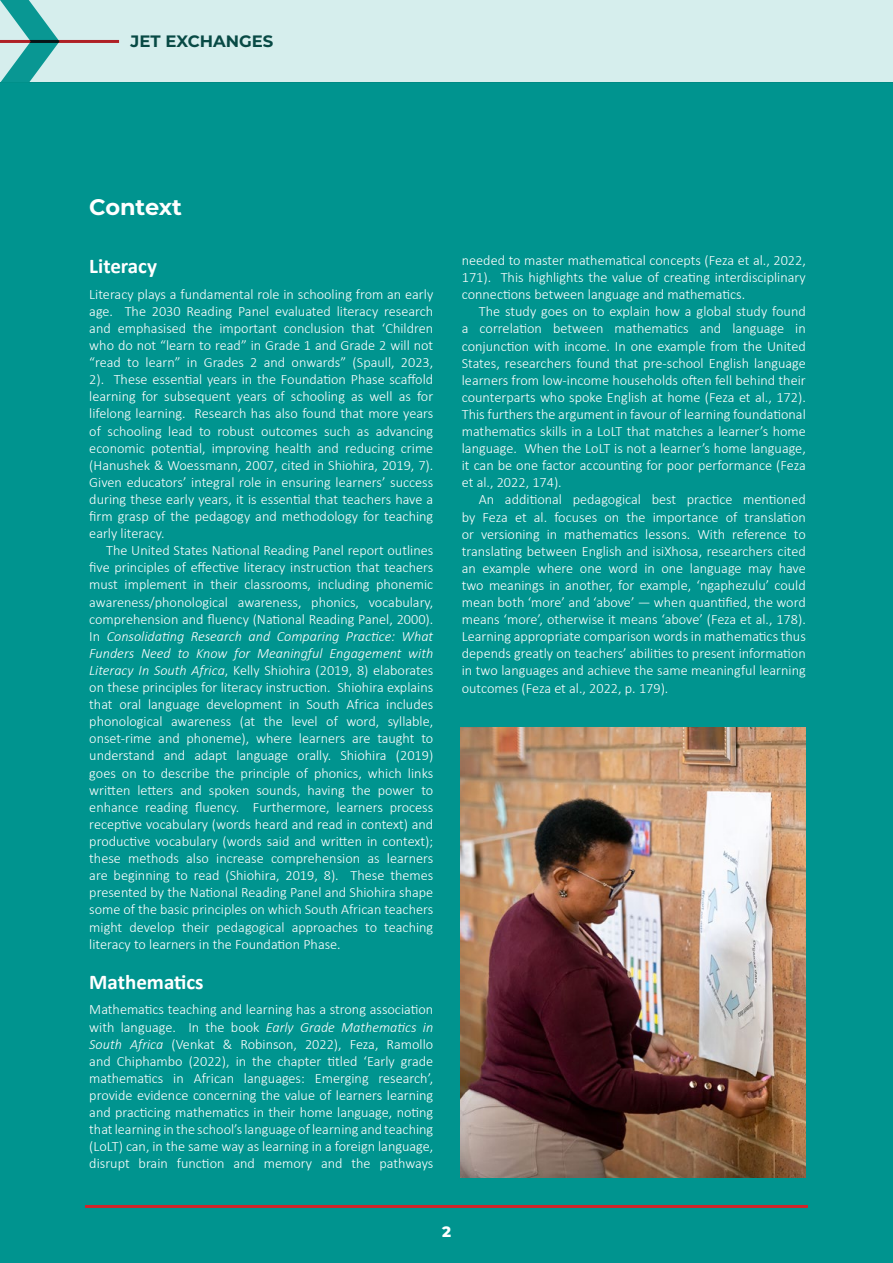
<style>
.page{position:relative;width:893px;height:1263px;background:#fff}
.page>*{position:absolute;margin:0;border:0;box-sizing:border-box;transform-origin:0 0}
.t1{font:700 22.5px "Montserrat";letter-spacing:-.01em;color:#fff}
.t2{font:700 21px "Calibri";color:#fff}
.t3{font:700 16.5px "Montserrat";color:#084a45}
.t4{font:800 15px "Montserrat";color:#fff}
.t5{font:300 14.25px/17.1px "Calibri";color:#fff;text-align:justify}
.s1{font-style:italic}
</style>
<div class="page">
<div style="left:0;top:0;width:893px;height:82px;background:#d6eeed"></div>
<div style="left:0;top:82px;width:893px;height:1181px;background:#00948f"></div>
<hr style="left:85px;top:1205px;width:723px;height:3px;background:#d12429">
<svg style="left:0;top:0;width:59px;height:83px"></svg>
<hr style="left:0;top:40px;width:119px;height:3px;background:#d12429">
<hr style="left:0;top:223px;width:1px;height:267px;background:#a3d8d7">
<img style="left:461px;top:727px;width:345px;height:451px">
<p class="t3" style="left:131px;top:30px;width:144px">JET EXCHANGES</p>
<h1 class="t1" style="left:89px;top:191px;width:94px">Context</h1>
<h2 class="t2" style="left:89px;top:253px;width:69px">Literacy</h2>
<p class="t5" style="left:89px;top:285px;width:345px">Literacy plays a fundamental role in schooling from an early age. The 2030 Reading Panel evaluated literacy research and emphasised the important conclusion that ‘Children who do not “learn to read” in Grade 1 and Grade 2 will not “read to learn” in Grades 2 and onwards” (Spaull, 2023, 2). These essential years in the Foundation Phase scaffold learning for subsequent years of schooling as well as for lifelong learning. Research has also found that more years of schooling lead to robust outcomes such as advancing economic potential, improving health and reducing crime (Hanushek &amp; Woessmann, 2007, cited in Shiohira, 2019, 7).<br>Given educators’ integral role in ensuring learners’ success during these early years, it is essential that teachers have a firm grasp of the pedagogy and methodology for teaching early literacy.</p>
<p class="t5" style="left:89px;top:542px;width:346px;text-indent:17px">The United States National Reading Panel report outlines five principles of effective literacy instruction that teachers must implement in their classrooms, including phonemic awareness/phonological awareness, phonics, vocabulary, comprehension and fluency (National Reading Panel, 2000).<br>In <span class="s1">Consolidating Research and Comparing Practice: What Funders Need to Know for Meaningful Engagement with Literacy In South Africa</span>, Kelly Shiohira (2019, 8) elaborates on these principles for literacy instruction. Shiohira explains that oral language development in South Africa includes phonological awareness (at the level of word, syllable, onset-rime and phoneme), where learners are taught to understand and adapt language orally. Shiohira (2019) goes on to describe the principle of phonics, which links written letters and spoken sounds, having the power to enhance reading fluency. Furthermore, learners process receptive vocabulary (words heard and read in context) and productive vocabulary (words said and written in context); these methods also increase comprehension as learners are beginning to read (Shiohira, 2019, 8). These themes presented by the National Reading Panel and Shiohira shape some of the basic principles on which South African teachers might develop their pedagogical approaches to teaching literacy to learners in the Foundation Phase.</p>
<h2 class="t2" style="left:89px;top:968px;width:116px">Mathematics</h2>
<p class="t5" style="left:89px;top:1001px;width:346px">Mathematics teaching and learning has a strong association with language. In the book <span class="s1">Early Grade Mathematics in South Africa</span> (Venkat &amp; Robinson, 2022), Feza, Ramollo and Chiphambo (2022), in the chapter titled ‘Early grade mathematics in African languages: Emerging research’, provide evidence concerning the value of learners learning and practicing mathematics in their home language, noting that learning in the school’s language of learning and teaching (LoLT) can, in the same way as learning in a foreign language, disrupt brain function and memory and the pathways</p>
<p class="t5" style="left:462px;top:252px;width:345px">needed to master mathematical concepts (Feza et al., 2022, 171). This highlights the value of creating interdisciplinary connections between language and mathematics.</p>
<p class="t5" style="left:462px;top:303px;width:345px;text-indent:17px">The study goes on to explain how a global study found a correlation between mathematics and language in conjunction with income. In one example from the United States, researchers found that pre-school English language learners from low-income households often fell behind their counterparts who spoke English at home (Feza et al., 172).<br>This furthers the argument in favour of learning foundational mathematics skills in a LoLT that matches a learner’s home language. When the LoLT is not a learner’s home language, it can be one factor accounting for poor performance (Feza et al., 2022, 174).</p>
<p class="t5" style="left:462px;top:491px;width:346px;text-indent:17px">An additional pedagogical best practice mentioned by Feza et al. focuses on the importance of translation or versioning in mathematics lessons. With reference to translating between English and isiXhosa, researchers cited an example where one word in one language may have two meanings in another, for example, ‘ngaphezulu’ could mean both ‘more’ and ‘above’ — when quantified, the word means ‘more’, otherwise it means ‘above’ (Feza et al., 178).<br>Learning appropriate comparison words in mathematics thus depends greatly on teachers’ abilities to present information in two languages and achieve the same meaningful learning outcomes (Feza et al., 2022, p. 179).</p>
<p class="t4" style="left:442px;top:1221px;width:10px">2</p>
</div>
